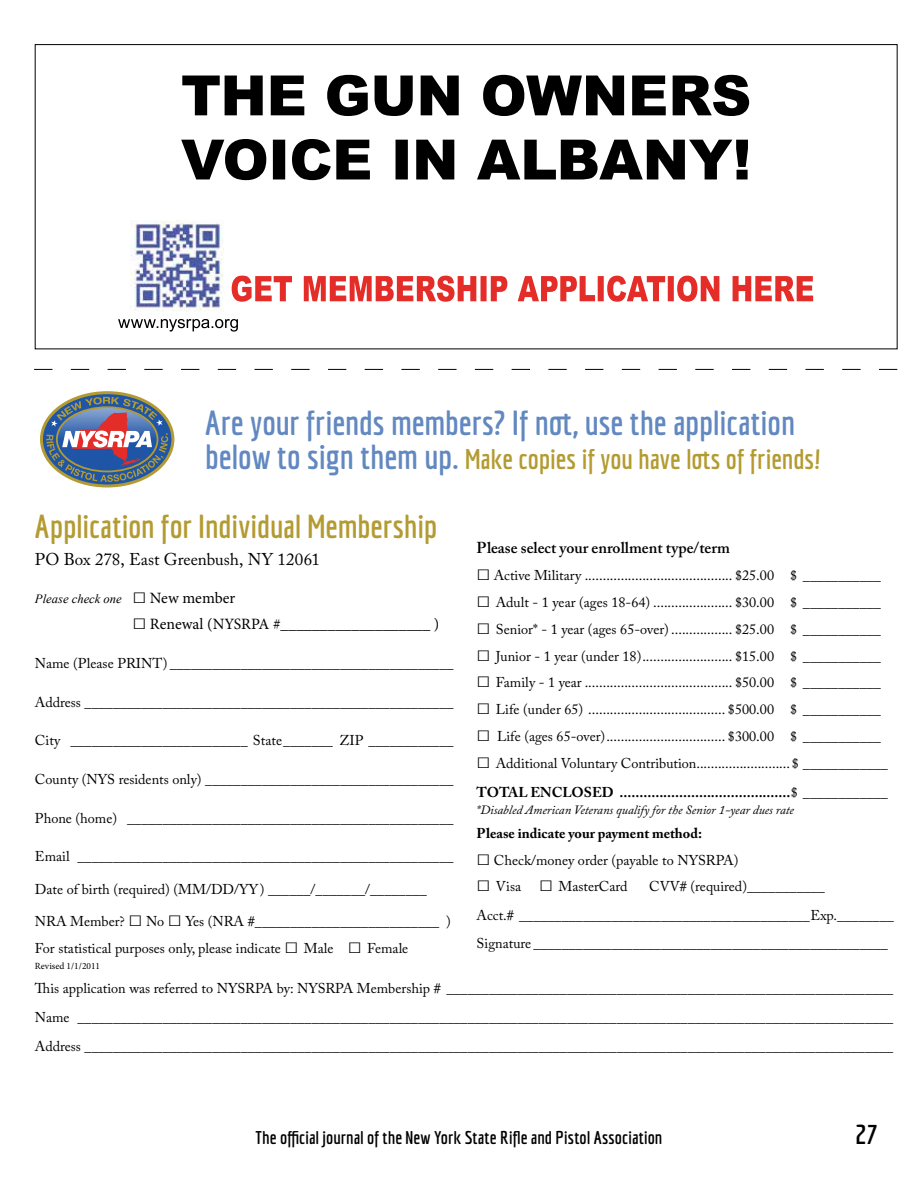
<style>
.page{position:relative;width:918px;height:1188px;background:#fff}
.page>*{position:absolute;margin:0;border:0;box-sizing:border-box;transform-origin:0 0}
.t1{font:700 34.05px "Economica";letter-spacing:-.005em;color:#6288c1}
.t2{font:700 32.4px "Economica";letter-spacing:-.005em;color:#b39b31}
.t3{font:700 27.75px "Economica";color:#b39b31}
.t4{font:700 27px "Economica";color:#000}
.t5{font:700 18px "Economica";color:#000}
.t6{font:16.95px "Adobe Caslon Pro";letter-spacing:-.005em;color:#000}
.t7{font:15.75px "Minion Pro";color:#000}
.t8{font:600 15.75px "Adobe Caslon Pro";color:#000}
.t9{font:14.25px/29.4px "Adobe Caslon Pro";color:#000}
.t10{font:700 14.25px "Adobe Caslon Pro";color:#000}
.t11{font:italic 12.6px "Adobe Caslon Pro";color:#000}
.t12{font:italic 12.6px "Times New Roman";color:#000}
.t13{font:9.45px "Minion Pro";letter-spacing:.005em;color:#000}
.s1{font-size:34.05px;color:#6288c1}
.s2{font-style:normal;font-size:23.25px}
.s3{font-family:"Minion Pro";font-style:normal;font-size:15.75px}
.s4{font-family:"Times New Roman";font-size:23.25px}
.s5{font-weight:700}
</style>
<div class="page">
<svg style="left:40px;top:391px;width:134px;height:96px"></svg>
<svg style="left:34px;top:369px;width:863px;height:1px"></svg>
<img style="left:131px;top:221px;width:93px;height:90px">
<svg style="left:118px;top:319px;width:120px;height:13px"></svg>
<svg style="left:232px;top:276px;width:581px;height:26px"></svg>
<svg style="left:181px;top:139px;width:567px;height:41px"></svg>
<svg style="left:182px;top:75px;width:567px;height:41px"></svg>
<h1 class="t1" style="left:205px;top:403px;width:591px">Are your friends members? If not, use the application</h1>
<h3 class="t3" style="left:205px;top:443px;width:617px"><span class="s1">below to sign them up.</span> Make copies if you have lots of friends!</h3>
<h2 class="t2" style="left:35px;top:507px;width:404px">Application for Individual Membership</h2>
<p class="t6" style="left:35px;top:549px;width:286px">PO Box 278, East Greenbush, NY 12061</p>
<p class="t12" style="left:35px;top:590px;width:202px">Please check one <span class="s2">□</span> <span class="s3">New member</span></p>
<p class="t7" style="left:132px;top:614px;width:309px"><span class="s4">□</span> Renewal (NYSRPA #___________________ )</p>
<p class="t9" style="left:35px;top:648px;width:420px">Name (Please PRINT) ________________________________________</p>
<p class="t9" style="left:35px;top:687px;width:420px">Address ____________________________________________________</p>
<p class="t9" style="left:35px;top:726px;width:420px">City _________________________ State_______ ZIP ____________</p>
<p class="t9" style="left:35px;top:764px;width:420px">County (NYS residents only) ___________________________________</p>
<p class="t9" style="left:35px;top:803px;width:420px">Phone (home) ______________________________________________</p>
<p class="t9" style="left:35px;top:842px;width:420px">Email _____________________________________________________</p>
<p class="t9" style="left:35px;top:874px;width:393px">Date of birth (required) (MM/DD/YY) ______/_______/________</p>
<p class="t9" style="left:35px;top:908px;width:417px;line-height:26.8px">NRA Member? <span class="s4">□</span> No <span class="s4">□</span> Yes (NRA #__________________________ )<br>For statistical purposes only, please indicate <span class="s4">□</span> Male <span class="s4">□</span> Female</p>
<p class="t13" style="left:35px;top:959px;width:67px">Revised 1/1/2011</p>
<p class="t9" style="left:35px;top:973px;width:860px;text-align:justify">This application was referred to NYSRPA by: NYSRPA Membership # _______________________________________________________________ Name ___________________________________________________________________________________________________________________ Address __________________________________________________________________________________________________________________</p>
<p class="t8" style="left:477px;top:539px;width:255px">Please select your enrollment type/term</p>
<p class="t9" style="left:477px;top:561px;width:406px"><span class="s4">□</span> Active Military ......................................... $25.00 $ ___________</p>
<p class="t9" style="left:477px;top:587px;width:406px"><span class="s4">□</span> Adult - 1 year (ages 18-64) ...................... $30.00 $ ___________</p>
<p class="t9" style="left:477px;top:614px;width:406px"><span class="s4">□</span> Senior* - 1 year (ages 65-over) ................. $25.00 $ ___________</p>
<p class="t9" style="left:477px;top:641px;width:406px"><span class="s4">□</span> Junior - 1 year (under 18)......................... $15.00 $ ___________</p>
<p class="t9" style="left:477px;top:668px;width:406px"><span class="s4">□</span> Family - 1 year ......................................... $50.00 $ ___________</p>
<p class="t9" style="left:477px;top:695px;width:406px"><span class="s4">□</span> Life (under 65) ...................................... $500.00 $ ___________</p>
<p class="t9" style="left:477px;top:721px;width:406px"><span class="s4">□</span> Life (ages 65-over)................................. $300.00 $ ___________</p>
<p class="t9" style="left:477px;top:748px;width:413px"><span class="s4">□</span> Additional Voluntary Contribution..........................$ ____________<br><span class="s5">TOTAL ENCLOSED ...........................................</span>$ ____________</p>
<p class="t11" style="left:477px;top:803px;width:319px">*Disabled American Veterans qualify for the Senior 1-year dues rate</p>
<p class="t10" style="left:477px;top:825px;width:227px">Please indicate your payment method:</p>
<p class="t9" style="left:477px;top:845px;width:263px"><span class="s4">□</span> Check/money order (payable to NYSRPA)</p>
<p class="t9" style="left:477px;top:872px;width:153px"><span class="s4">□</span> Visa <span class="s4">□</span> MasterCard</p>
<p class="t9" style="left:477px;top:872px;width:419px;line-height:28.3px;text-indent:173px">CVV# (required)___________<br>Acct.# _________________________________________Exp.________<br>Signature __________________________________________________</p>
<p class="t5" style="left:256px;top:1127px;width:408px">The official journal of the New York State Rifle and Pistol Association</p>
<h3 class="t4" style="left:855px;top:1119px;width:24px">27</h3>
</div>
